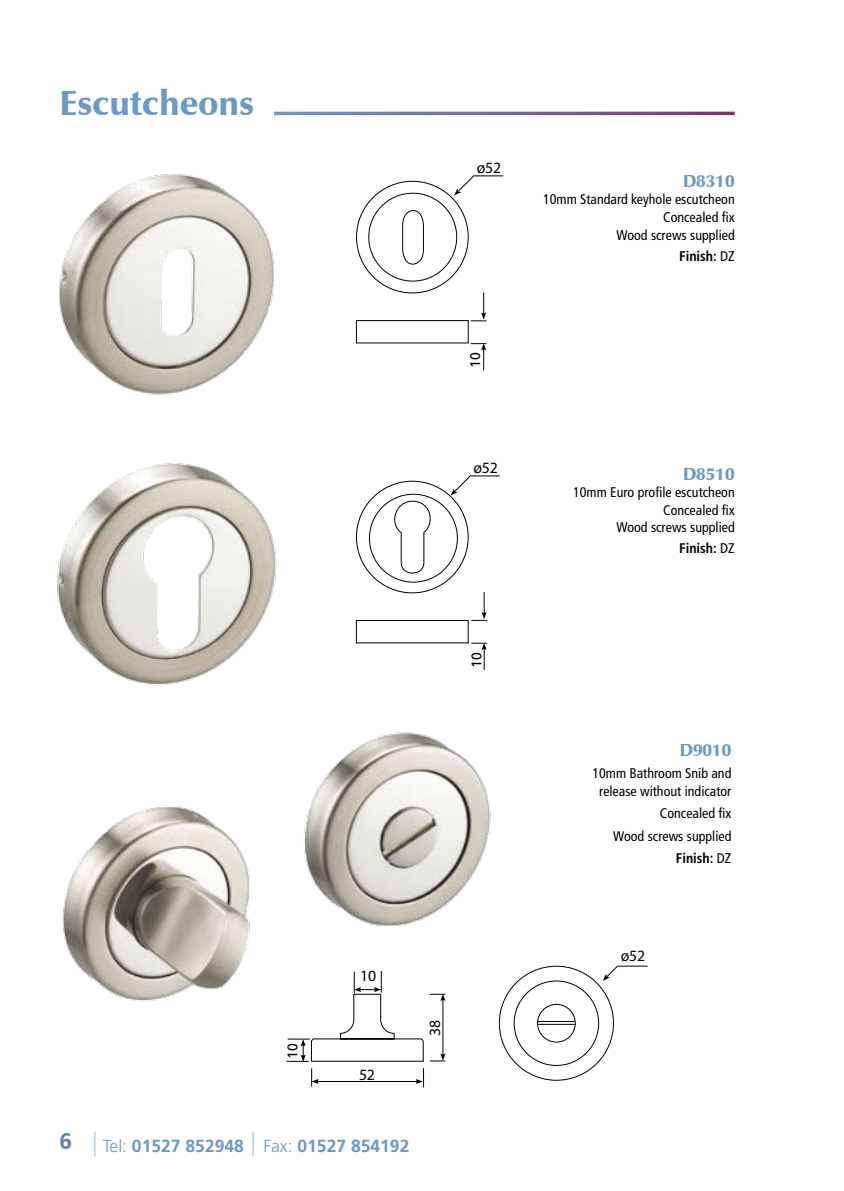
<style>
.page{position:relative;width:844px;height:1191px;background:#fff}
.page>*{position:absolute;margin:0;border:0;box-sizing:border-box;transform-origin:0 0}
.t1{font:900 35px "Zapf Humanist 601 BT";color:#6a98c8}
.t2{font:700 17.5px "Frutiger";color:#6a98c8}
.t3{font:900 17.5px "Zapf Humanist 601 BT";color:#6a98c8}
.t4{font:15.75px "Myriad";letter-spacing:-.01em;color:#000}
.t5{font:condensed 14px/17.5px "Frutiger";color:#000;text-align:right}
.t6{font:700 condensed 14px "Frutiger";color:#000}
.t7{font:14px "Frutiger";color:#000}
.s1{font-weight:300}
.s2{font-weight:400}
.s3{font-weight:700}
</style>
<div class="page">
<hr style="left:473px;top:175px;width:30px;height:1px;background:#000">
<img style="left:59px;top:174px;width:215px;height:221px">
<img style="left:57px;top:463px;width:220px;height:222px">
<img style="left:304px;top:732px;width:187px;height:195px">
<img style="left:63px;top:807px;width:187px;height:195px">
<svg style="left:286px;top:971px;width:159px;height:117px"></svg>
<svg style="left:355px;top:476px;width:132px;height:194px"></svg>
<hr style="left:469px;top:475px;width:30px;height:1px;background:#000">
<div style="left:537px;top:1004px;width:38px;height:38px;border:1px solid #000;border-radius:50%"></div>
<hr style="left:537px;top:1021px;width:37px;height:1px;background:#000">
<hr style="left:538px;top:1024px;width:36px;height:1px;background:#000">
<svg style="left:603px;top:966px;width:15px;height:14px"></svg>
<hr style="left:617px;top:965px;width:30px;height:1px;background:#000">
<svg style="left:355px;top:175px;width:131px;height:195px"></svg>
<hr style="left:94px;top:1131px;width:2px;height:25px;background:#bdd4e4">
<hr style="left:252px;top:1131px;width:2px;height:25px;background:#bdd4e4">
<h1 class="t1" style="left:60px;top:82px;width:196px">Escutcheons</h1>
<p class="t4" style="left:476px;top:160px;width:26px">ø52</p>
<p class="t7" style="left:467px;top:368px;width:17px;rotate:-90deg">10</p>
<p class="t4" style="left:473px;top:460px;width:26px">ø52</p>
<p class="t7" style="left:468px;top:668px;width:17px;rotate:-90deg">10</p>
<p class="t7" style="left:284px;top:1058px;width:17px;rotate:-90deg">10</p>
<p class="t4" style="left:360px;top:968px;width:18px">10</p>
<p class="t4" style="left:359px;top:1066px;width:18px">52</p>
<p class="t4" style="left:427px;top:1036px;width:18px;rotate:-90deg">38</p>
<p class="t2" style="left:103px;top:1136px;width:308px"><span class="s1">Tel:</span> 01527 852948 <span class="s1">Fax:</span> 01527 854192</p>
<p class="t3" style="left:683px;top:170px;width:53px">D8310</p>
<p class="t5" style="left:543px;top:191px;width:193px">10mm Standard keyhole escutcheon<br>Concealed fix<br>Wood screws supplied</p>
<p class="t6" style="left:679px;top:247px;width:57px">Finish: <span class="s2">DZ</span></p>
<p class="t3" style="left:683px;top:463px;width:53px">D8510</p>
<p class="t5" style="left:573px;top:484px;width:163px">10mm Euro profile escutcheon<br>Concealed fix<br>Wood screws supplied</p>
<p class="t6" style="left:679px;top:540px;width:57px">Finish: <span class="s2">DZ</span></p>
<p class="t3" style="left:679px;top:738px;width:53px">D9010</p>
<p class="t5" style="left:592px;top:764px;width:140px;text-align:center">10mm Bathroom Snib and release without indicator</p>
<p class="t5" style="left:613px;top:802px;width:120px;line-height:22.4px">Concealed fix<br>Wood screws supplied<br><span class="s3">Finish:</span> DZ</p>
<p class="t4" style="left:620px;top:948px;width:26px">ø52</p>
</div>
